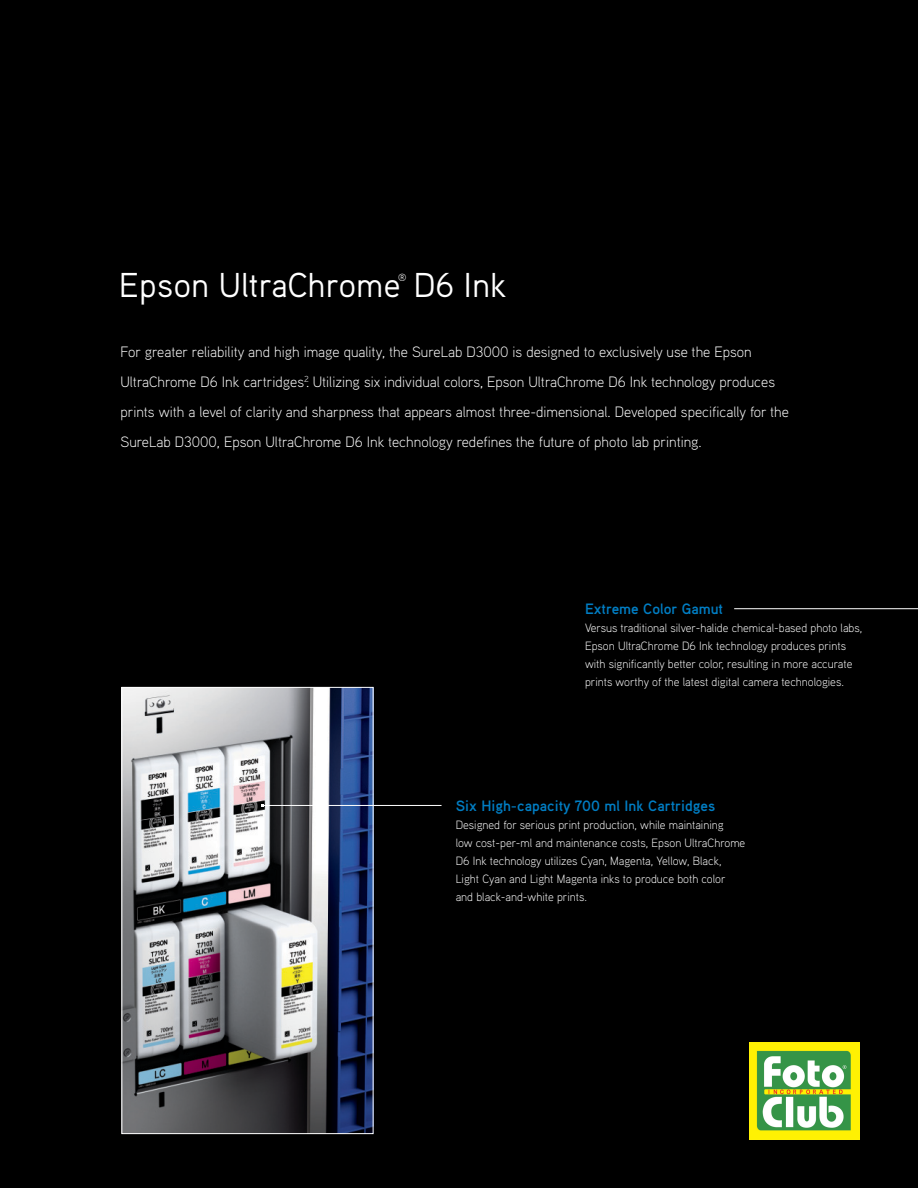
<style>
.page{position:relative;width:918px;height:1188px;background:#000}
.page>*{position:absolute;margin:0;border:0;box-sizing:border-box;transform-origin:0 0}
.Headline{font:34.5px "Aaux Pro OT";color:#fff}
.Bodycopy{font:300 15px/30px "Aaux Pro OT";color:#fff}
.Caption_head{font:700 15px "Aaux Pro OT";color:#007dc3}
.Caption_copy{font:300 12px/18px "Aaux Pro OT";color:#fff}
.Headline-2{font:300 10.5px "Aaux Pro OT";color:#fff}
</style>
<div class="page">
<img style="left:124px;top:689px;width:247px;height:443px">
<div style="left:122px;top:687px;width:251px;height:447px;border:1px solid #fff"></div>
<hr style="left:262px;top:805px;width:180px;height:1px;background:#fff">
<hr style="left:734px;top:608px;width:184px;height:1px;background:#fff">
<img style="left:750px;top:1042px;width:110px;height:98px">
<p class="Headline" style="left:119px;top:263px;width:390px">Epson UltraChrome D6 Ink</p>
<p class="Headline-2" style="left:398px;top:270px;width:10px">®</p>
<p class="Bodycopy" style="left:120px;top:336px;width:670px">For greater reliability and high image quality, the SureLab D3000 is designed to exclusively use the Epson UltraChrome D6 Ink cartridges<sup>2</sup>. Utilizing six individual colors, Epson UltraChrome D6 Ink technology produces prints with a level of clarity and sharpness that appears almost three-dimensional. Developed specifically for the SureLab D3000, Epson UltraChrome D6 Ink technology redefines the future of photo lab printing.</p>
<p class="Caption_head" style="left:585px;top:599px;width:140px">Extreme Color Gamut</p>
<p class="Caption_copy" style="left:585px;top:618px;width:279px">Versus traditional silver-halide chemical-based photo labs, Epson UltraChrome D6 Ink technology produces prints with significantly better color, resulting in more accurate prints worthy of the latest digital camera technologies.</p>
<p class="Caption_head" style="left:456px;top:796px;width:261px">Six High-capacity 700 ml Ink Cartridges</p>
<p class="Caption_copy" style="left:456px;top:815px;width:291px">Designed for serious print production, while maintaining<br>low cost-per-ml and maintenance costs, Epson UltraChrome D6 Ink technology utilizes Cyan, Magenta, Yellow, Black, Light Cyan and Light Magenta inks to produce both color and black-and-white prints.</p>
</div>
